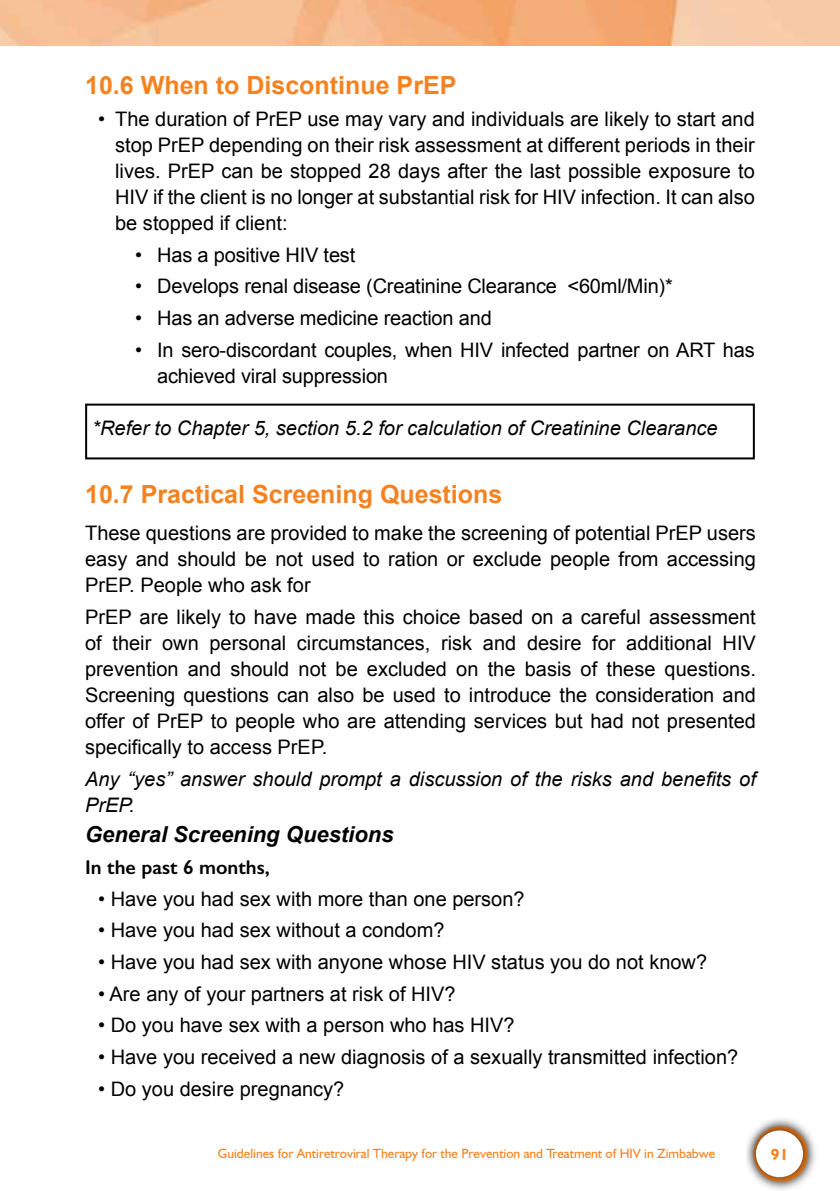
<style>
.page{position:relative;width:840px;height:1191px;background:#fff}
.page>*{position:absolute;margin:0;border:0;box-sizing:border-box;transform-origin:0 0}
.t1{font:700 25px "Arial";color:#f58220}
.t2{font:italic 700 22px "Arial";color:#000}
.t3{font:20px/26px "Arial";color:#000;text-align:justify}
.t4{font:italic 20px/26px "Arial";color:#000}
.t5{font:600 20px "Gill Sans";color:#000}
.t6{font:700 16px "Humanist 521 BT";color:#f58220}
.t7{font:13.4px "Humanist 521 BT";color:#f58220}
</style>
<div class="page">
<div style="left:743px;top:1116px;width:74px;height:75px;background:#000;opacity:.75"></div>
<div style="left:745px;top:1120px;width:68px;height:67px;background:#000;opacity:.75"></div>
<div style="left:755px;top:1130px;width:47px;height:47px;background:#fff;border-radius:50%"></div>
<svg style="left:0;top:0;width:839px;height:45px;background:#f5b98d"></svg>
<div style="left:85px;top:403px;width:669px;height:56px;border:2px solid #000"></div>
<p class="t1" style="left:85px;top:69px;width:372px">10.6 When to Discontinue PrEP</p>
<p class="t3" style="left:115px;top:106px;width:640px;text-indent:-17px">• The duration of PrEP use may vary and individuals are likely to start and stop PrEP depending on their risk assessment at different periods in their lives. PrEP can be stopped 28 days after the last possible exposure to HIV if the client is no longer at substantial risk for HIV infection. It can also be stopped if client:</p>
<p class="t3" style="left:135px;top:242px;width:221px">• Has a positive HIV test</p>
<p class="t3" style="left:135px;top:273px;width:539px">• Develops renal disease (Creatinine Clearance &lt;60ml/Min)*</p>
<p class="t3" style="left:135px;top:305px;width:358px">• Has an adverse medicine reaction and</p>
<p class="t3" style="left:157px;top:337px;width:598px;text-indent:-22px">• In sero-discordant couples, when HIV infected partner on ART has achieved viral suppression</p>
<p class="t4" style="left:92px;top:415px;width:626px">*Refer to Chapter 5, section 5.2 for calculation of Creatinine Clearance</p>
<p class="t1" style="left:85px;top:478px;width:418px">10.7 Practical Screening Questions</p>
<p class="t3" style="left:85px;top:520px;width:672px">These questions are provided to make the screening of potential PrEP users easy and should be not used to ration or exclude people from accessing PrEP. People who ask for</p>
<p class="t3" style="left:85px;top:604px;width:672px">PrEP are likely to have made this choice based on a careful assessment of their own personal circumstances, risk and desire for additional HIV prevention and should not be excluded on the basis of these questions.<br>Screening questions can also be used to introduce the consideration and offer of PrEP to people who are attending services but had not presented specifically to access PrEP.</p>
<p class="t4" style="left:85px;top:766px;width:672px">Any “yes” answer should prompt a discussion of the risks and benefits of<br>PrEP.</p>
<p class="t2" style="left:85px;top:819px;width:310px">General Screening Questions</p>
<p class="t5" style="left:85px;top:855px;width:186px">In the past 6 months,</p>
<p class="t3" style="left:98px;top:886px;width:428px">• Have you had sex with more than one person?</p>
<p class="t3" style="left:98px;top:917px;width:348px">• Have you had sex without a condom?</p>
<p class="t3" style="left:98px;top:949px;width:610px">• Have you had sex with anyone whose HIV status you do not know?</p>
<p class="t3" style="left:98px;top:981px;width:359px">• Are any of your partners at risk of HIV?</p>
<p class="t3" style="left:98px;top:1012px;width:418px">• Do you have sex with a person who has HIV?</p>
<p class="t3" style="left:98px;top:1044px;width:641px">• Have you received a new diagnosis of a sexually transmitted infection?</p>
<p class="t3" style="left:98px;top:1076px;width:247px">• Do you desire pregnancy?</p>
<p class="t7" style="left:218px;top:1145px;width:498px">Guidelines for Antiretroviral Therapy for the Prevention and Treatment of HIV in Zimbabwe</p>
<p class="t6" style="left:770px;top:1144px;width:19px">91</p>
</div>
